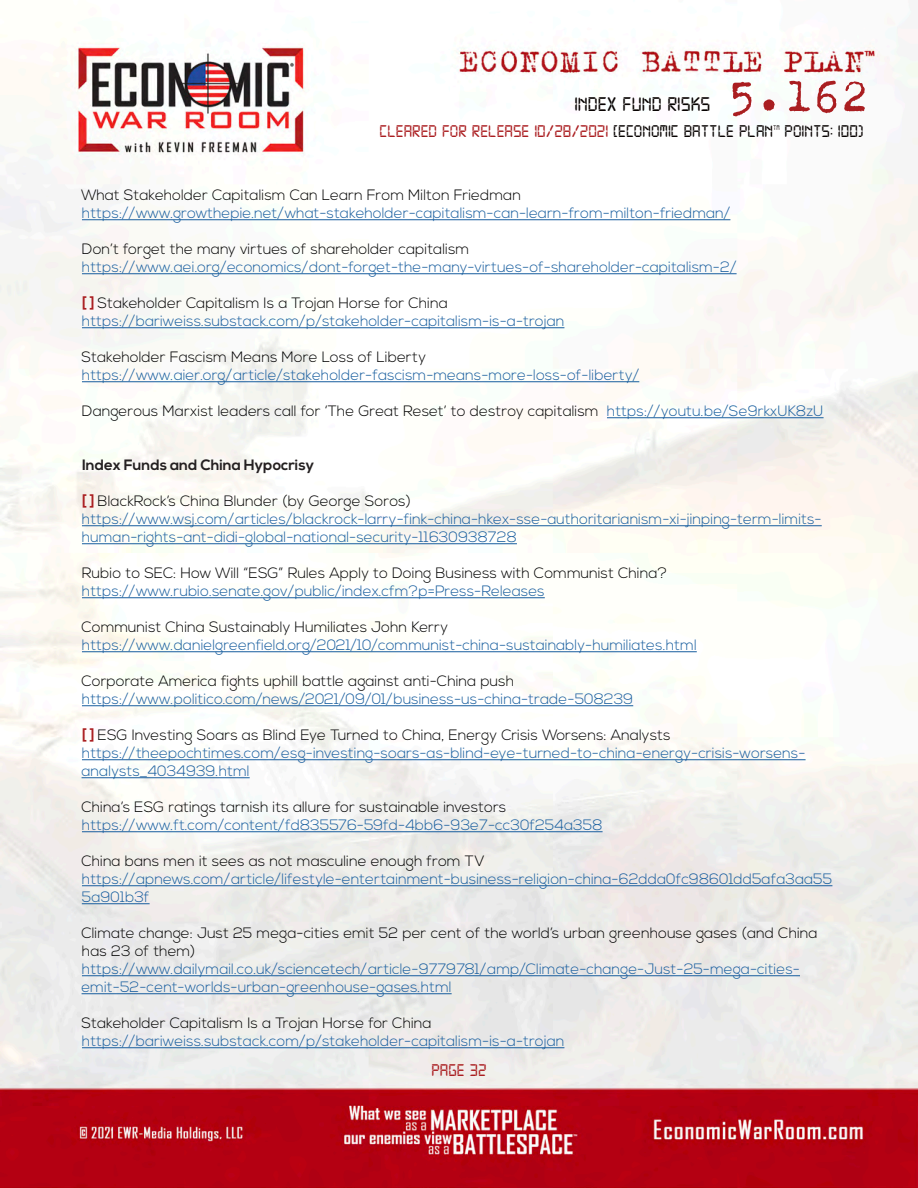
<style>
.page{position:relative;width:918px;height:1188px;background:#fff}
.page>*{position:absolute;margin:0;border:0;box-sizing:border-box;transform-origin:0 0}
.t1{font:51px "Trixie";color:#aa1e21}
.t2{font:21px "Digital 7";color:#080302}
.t3{font:18px "Digital 7";color:#aa1e21}
.t4{font:18px "Digital 7";color:#080302}
.t5{font:300 15px/18px "Nexa";color:#175d9e}
.t6{font:300 15px/18px "Nexa";color:#000}
.t7{font:700 15px "Nexa";color:#231f20}
.t8{font:7.05px "Digital 7";color:#080302}
.s1{color:#080302}
.s2{font-weight:700;color:#aa1e21}
.s3{color:#175d9e}
</style>
<div class="page">
<img style="left:0;top:5px;width:918px;height:1183px">
<hr style="left:82px;top:219px;width:648px;height:1px;background:#175d9e">
<hr style="left:82px;top:273px;width:655px;height:1px;background:#175d9e">
<hr style="left:82px;top:327px;width:482px;height:1px;background:#175d9e">
<hr style="left:82px;top:381px;width:557px;height:1px;background:#175d9e">
<hr style="left:607px;top:417px;width:217px;height:1px;background:#175d9e">
<hr style="left:82px;top:525px;width:740px;height:1px;background:#175d9e">
<hr style="left:82px;top:543px;width:435px;height:1px;background:#175d9e">
<hr style="left:82px;top:597px;width:463px;height:1px;background:#175d9e">
<hr style="left:82px;top:651px;width:615px;height:1px;background:#175d9e">
<hr style="left:82px;top:705px;width:551px;height:1px;background:#175d9e">
<hr style="left:82px;top:759px;width:724px;height:1px;background:#175d9e">
<hr style="left:82px;top:777px;width:168px;height:1px;background:#175d9e">
<hr style="left:82px;top:831px;width:521px;height:1px;background:#175d9e">
<hr style="left:82px;top:885px;width:750px;height:1px;background:#175d9e">
<hr style="left:82px;top:903px;width:68px;height:1px;background:#175d9e">
<hr style="left:82px;top:975px;width:718px;height:1px;background:#175d9e">
<hr style="left:82px;top:993px;width:370px;height:1px;background:#175d9e">
<hr style="left:82px;top:1047px;width:482px;height:1px;background:#175d9e">
<h1 class="t1" style="left:728px;top:62px;width:142px">5.162</h1>
<p class="t3" style="left:380px;top:123px;width:395px">CLEARED FOR RELEASE 10/28/2021 <span class="s1">[ECONOMIC BATTLE PLAN</span></p>
<p class="t8" style="left:773px;top:124px;width:8px">TM</p>
<p class="t4" style="left:785px;top:123px;width:81px">POINTS: 100)</p>
<h2 class="t2" style="left:574px;top:95px;width:138px">INDEX FUND RISKS</h2>
<p class="t6" style="left:81px;top:187px;width:441px">What Stakeholder Capitalism Can Learn From Milton Friedman</p>
<p class="t5" style="left:82px;top:205px;width:650px">https://www.growthepie.net/what-stakeholder-capitalism-can-learn-from-milton-friedman/</p>
<p class="t6" style="left:82px;top:241px;width:389px">Don’t forget the many virtues of shareholder capitalism</p>
<p class="t5" style="left:82px;top:259px;width:656px">https://www.aei.org/economics/dont-forget-the-many-virtues-of-shareholder-capitalism-2/</p>
<p class="t6" style="left:82px;top:295px;width:367px"><span class="s2">[ ]</span> Stakeholder Capitalism Is a Trojan Horse for China</p>
<p class="t5" style="left:82px;top:313px;width:484px">https://bariweiss.substack.com/p/stakeholder-capitalism-is-a-trojan</p>
<p class="t6" style="left:81px;top:349px;width:346px">Stakeholder Fascism Means More Loss of Liberty</p>
<p class="t5" style="left:82px;top:367px;width:559px">https://www.aier.org/article/stakeholder-fascism-means-more-loss-of-liberty/</p>
<p class="t6" style="left:82px;top:403px;width:743px">Dangerous Marxist leaders call for ‘The Great Reset’ to destroy capitalism <span class="s3">https://youtu.be/Se9rkxUK8zU</span></p>
<p class="t7" style="left:82px;top:456px;width:234px">Index Funds and China Hypocrisy</p>
<p class="t6" style="left:82px;top:493px;width:330px"><span class="s2">[ ]</span> BlackRock’s China Blunder (by George Soros)</p>
<p class="t5" style="left:82px;top:511px;width:741px">https://www.wsj.com/articles/blackrock-larry-fink-china-hkex-sse-authoritarianism-xi-jinping-term-limits&shy;human-rights-ant-didi-global-national-security-11630938728</p>
<p class="t6" style="left:82px;top:565px;width:587px">Rubio to SEC: How Will “ESG” Rules Apply to Doing Business with Communist China?</p>
<p class="t5" style="left:82px;top:583px;width:464px">https://www.rubio.senate.gov/public/index.cfm?p=Press-Releases</p>
<p class="t6" style="left:81px;top:619px;width:368px">Communist China Sustainably Humiliates John Kerry</p>
<p class="t5" style="left:82px;top:637px;width:616px">https://www.danielgreenfield.org/2021/10/communist-china-sustainably-humiliates.html</p>
<p class="t6" style="left:81px;top:673px;width:434px">Corporate America fights uphill battle against anti-China push</p>
<p class="t5" style="left:82px;top:691px;width:553px">https://www.politico.com/news/2021/09/01/business-us-china-trade-508239</p>
<p class="t6" style="left:82px;top:727px;width:590px"><span class="s2">[ ]</span> ESG Investing Soars as Blind Eye Turned to China, Energy Crisis Worsens: Analysts</p>
<p class="t5" style="left:82px;top:745px;width:726px">https://theepochtimes.com/esg-investing-soars-as-blind-eye-turned-to-china-energy-crisis-worsens&shy;analysts_4034939.html</p>
<p class="t6" style="left:81px;top:799px;width:427px">China’s ESG ratings tarnish its allure for sustainable investors</p>
<p class="t5" style="left:82px;top:817px;width:522px">https://www.ft.com/content/fd835576-59fd-4bb6-93e7-cc30f254a358</p>
<p class="t6" style="left:81px;top:853px;width:405px">China bans men it sees as not masculine enough from TV</p>
<p class="t5" style="left:82px;top:871px;width:752px">https://apnews.com/article/lifestyle-entertainment-business-religion-china-62dda0fc98601dd5afa3aa55<br>5a901b3f</p>
<p class="t6" style="left:81px;top:925px;width:738px">Climate change: Just 25 mega-cities emit 52 per cent of the world’s urban greenhouse gases (and China has 23 of them)</p>
<p class="t5" style="left:82px;top:961px;width:720px">https://www.dailymail.co.uk/sciencetech/article-9779781/amp/Climate-change-Just-25-mega-cities&shy;emit-52-cent-worlds-urban-greenhouse-gases.html</p>
<p class="t6" style="left:81px;top:1015px;width:352px">Stakeholder Capitalism Is a Trojan Horse for China</p>
<p class="t5" style="left:82px;top:1033px;width:484px">https://bariweiss.substack.com/p/stakeholder-capitalism-is-a-trojan</p>
<p class="t3" style="left:431px;top:1062px;width:57px">PAGE 32</p>
</div>
